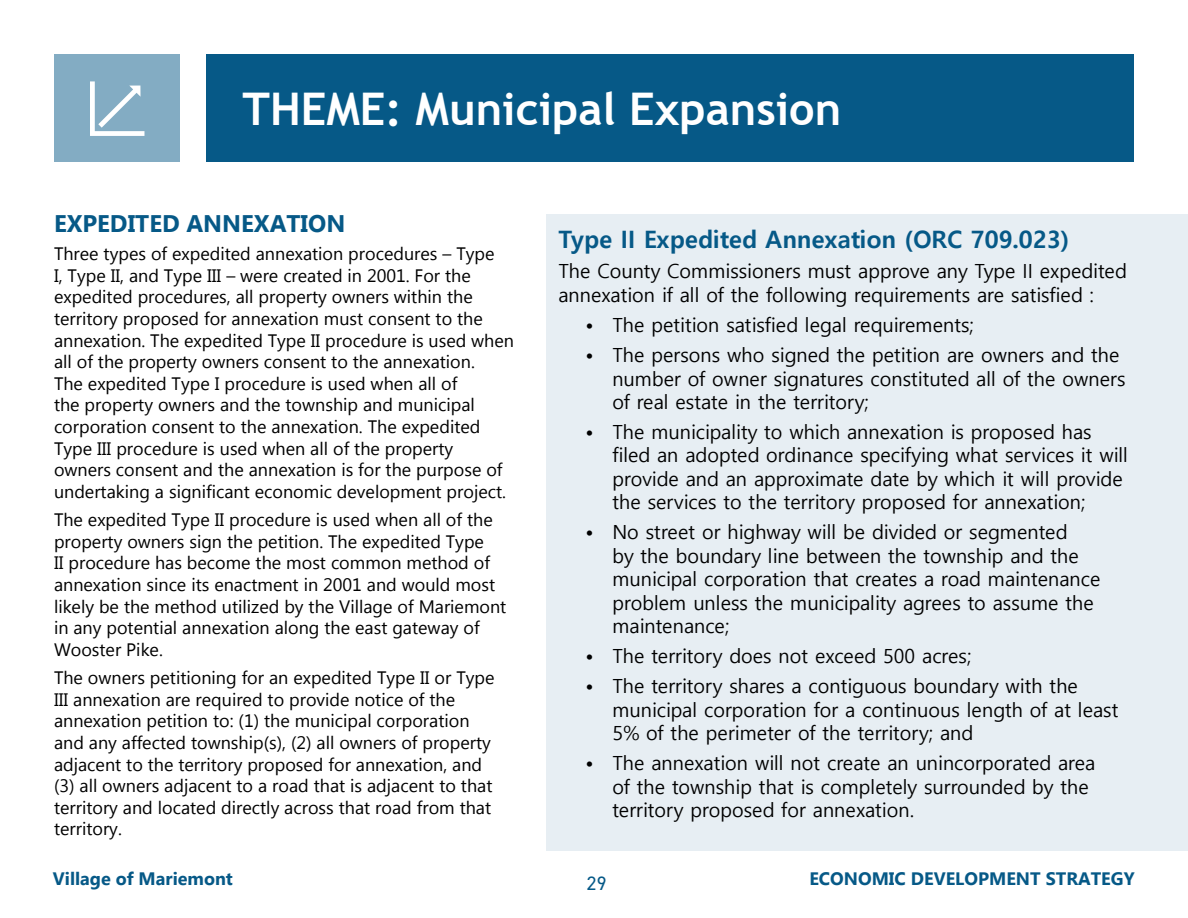
<style>
.page{position:relative;width:1188px;height:918px;background:#fff}
.page>*{position:absolute;margin:0;border:0;box-sizing:border-box;transform-origin:0 0}
.t1{font:700 45px "Trebuchet MS";color:#fff}
.t2{font:700 24px "Malgun Gothic";color:#065987}
.t3{font:700 24px "Microsoft New Tai Lue";color:#065987}
.t4{font:19.5px/23.4px "Malgun Gothic";color:#000}
.t5{font:19.5px "DIN2014";color:#065987}
.t6{font:18px/21.6px "Microsoft New Tai Lue";color:#000}
.t7{font:700 18px "Microsoft New Tai Lue";color:#065987}
</style>
<div class="page">
<div style="left:54px;top:54px;width:125px;height:108px;background:#83acc3"></div>
<div style="left:206px;top:54px;width:928px;height:108px;background:#065987"></div>
<div style="left:546px;top:214px;width:642px;height:636px;background:#e7eef3"></div>
<svg style="left:90px;top:81px;width:54px;height:55px"></svg>
<h1 class="t1" style="left:243px;top:80px;width:600px">THEME: Municipal Expansion</h1>
<h2 class="t3" style="left:54px;top:210px;width:293px">EXPEDITED ANNEXATION</h2>
<p class="t6" style="left:54px;top:245px;width:462px">Three types of expedited annexation procedures – Type<br>I, Type II, and Type III – were created in 2001. For the expedited procedures, all property owners within the territory proposed for annexation must consent to the annexation. The expedited Type II procedure is used when all of the property owners consent to the annexation.<br>The expedited Type I procedure is used when all of<br>the property owners and the township and municipal corporation consent to the annexation. The expedited Type III procedure is used when all of the property owners consent and the annexation is for the purpose of undertaking a significant economic development project.</p>
<p class="t6" style="left:54px;top:510px;width:454px">The expedited Type II procedure is used when all of the property owners sign the petition. The expedited Type<br>II procedure has become the most common method of annexation since its enactment in 2001 and would most likely be the method utilized by the Village of Mariemont in any potential annexation along the east gateway of Wooster Pike.</p>
<p class="t6" style="left:54px;top:668px;width:442px">The owners petitioning for an expedited Type II or Type III annexation are required to provide notice of the annexation petition to: (1) the municipal corporation and any affected township(s), (2) all owners of property adjacent to the territory proposed for annexation, and (3) all owners adjacent to a road that is adjacent to that territory and located directly across that road from that territory.</p>
<h2 class="t2" style="left:558px;top:225px;width:512px">Type II Expedited Annexation (ORC 709.023)</h2>
<p class="t4" style="left:558px;top:260px;width:570px">The County Commissioners must approve any Type II expedited annexation if all of the following requirements are satisfied :</p>
<p class="t4" style="left:585px;top:314px;width:390px">• The petition satisfied legal requirements;</p>
<p class="t4" style="left:612px;top:344px;width:515px;text-indent:-27px">• The persons who signed the petition are owners and the number of owner signatures constituted all of the owners of real estate in the territory;</p>
<p class="t4" style="left:612px;top:421px;width:517px;text-indent:-27px">• The municipality to which annexation is proposed has filed an adopted ordinance specifying what services it will provide and an approximate date by which it will provide the services to the territory proposed for annexation;</p>
<p class="t4" style="left:612px;top:521px;width:490px;text-indent:-27px">• No street or highway will be divided or segmented<br>by the boundary line between the township and the municipal corporation that creates a road maintenance problem unless the municipality agrees to assume the maintenance;</p>
<p class="t4" style="left:585px;top:645px;width:387px">• The territory does not exceed 500 acres;</p>
<p class="t4" style="left:612px;top:675px;width:508px;text-indent:-27px">• The territory shares a contiguous boundary with the municipal corporation for a continuous length of at least<br>5% of the perimeter of the territory; and</p>
<p class="t4" style="left:612px;top:752px;width:485px;text-indent:-27px">• The annexation will not create an unincorporated area of the township that is completely surrounded by the territory proposed for annexation.</p>
<p class="t7" style="left:53px;top:868px;width:182px">Village of Mariemont</p>
<p class="t5" style="left:587px;top:871px;width:21px">29</p>
<p class="t7" style="left:809px;top:868px;width:327px">ECONOMIC DEVELOPMENT STRATEGY</p>
</div>
